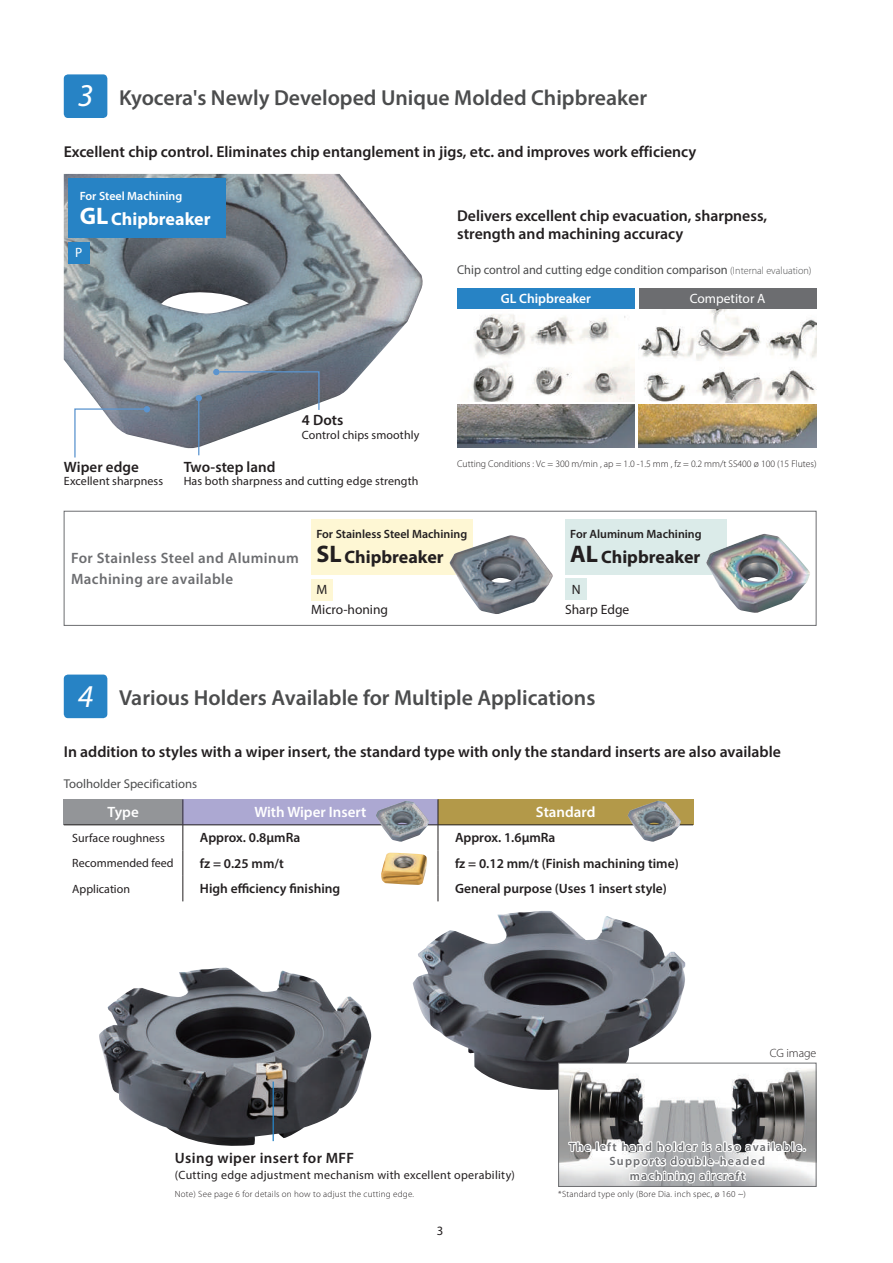
<style>
.page{position:relative;width:893px;height:1263px;background:#fff}
.page>*{position:absolute;margin:0;border:0;box-sizing:border-box;transform-origin:0 0}
.t1{font:600 21.75px "Myriad Pro";color:#4b4c4d}
.t2{font:700 18px "Myriad Pro";color:#231f20}
.t3{font:700 18px "Myriad Pro";color:#fff}
.t4{font:600 15.75px/18px "Myriad Pro";color:#231f20}
.t5{font:600 15px/21px "Myriad Pro";letter-spacing:.025em;color:#6c6d70}
.t6{font:600 15px "Myriad Pro";letter-spacing:.01em;color:#231f20}
.t7{font:600 15px "Myriad Pro";color:#fff}
.t8{font:600 13.5px "Myriad Pro";color:#231f20}
.t9{font:13.5px "Myriad Pro";color:#231f20}
.t10{font:600 13.5px "Myriad Pro";color:#fff}
.t11{font:13.5px "Myriad Pro";color:#fff}
.t12{font:12.75px "Myriad Pro";color:#4b4c4d}
.t13{font:12.75px "Myriad Pro";color:#231f20}
.t14{font:12px "Myriad Pro";letter-spacing:.01em;color:#231f20}
.t15{font:600 12px/14.5px "Myriad Pro";letter-spacing:.1em;color:#6c6d70;text-align:center}
.t16{font:600 12px "Myriad Pro";color:#231f20}
.t17{font:600 12px "Myriad Pro";color:#fff}
.t18{font:300 12px "Myriad Pro";letter-spacing:-.005em;color:#231f20}
.t19{font:300 9.75px "Myriad Pro";color:#231f20}
.t20{font:300 9px "Myriad Pro";letter-spacing:.025em;color:#231f20}
.s1{font-weight:400;font-style:italic;font-size:31.95px;color:#fff}
.s2{font-size:24px}
.s3{font-weight:300;font-size:10.5px}
</style>
<div class="page">
<div style="left:311px;top:519px;width:162px;height:55px;background:#fef7d4"></div>
<div style="left:565px;top:519px;width:162px;height:55px;background:#dbebe9"></div>
<div style="left:64px;top:511px;width:752px;height:115px;border:1px solid #6c6d70"></div>
<div style="left:64px;top:799px;width:119px;height:26px;background:#939598"></div>
<div style="left:183px;top:799px;width:255px;height:26px;background:#aca8d2"></div>
<div style="left:438px;top:799px;width:255px;height:26px;background:#b39949"></div>
<hr style="left:64px;top:824px;width:119px;height:1px;background:#231f20">
<hr style="left:183px;top:824px;width:255px;height:1px;background:#231f20">
<hr style="left:438px;top:824px;width:255px;height:1px;background:#231f20">
<svg style="left:183px;top:799px;width:1px;height:102px"></svg>
<svg style="left:438px;top:799px;width:1px;height:102px"></svg>
<img style="left:64px;top:174px;width:359px;height:276px">
<img style="left:375px;top:801px;width:54px;height:41px">
<img style="left:627px;top:801px;width:54px;height:41px">
<img style="left:706px;top:534px;width:104px;height:79px">
<img style="left:381px;top:853px;width:46px;height:32px">
<img style="left:99px;top:967px;width:273px;height:179px">
<img style="left:413px;top:911px;width:274px;height:179px">
<img style="left:560px;top:1065px;width:254px;height:120px">
<div style="left:558px;top:1063px;width:258px;height:124px;border:1px solid #6c6d70"></div>
<img style="left:450px;top:535px;width:103px;height:79px">
<div style="left:68px;top:178px;width:157px;height:60px;background:#2783c5"></div>
<svg style="left:196px;top:395px;width:6px;height:6px"></svg>
<div style="left:213px;top:369px;width:7px;height:6px;background:#5b94cf;border-radius:50%"></div>
<hr style="left:198px;top:398px;width:1px;height:57px;background:#5b94cf">
<svg style="left:218px;top:371px;width:102px;height:40px;background:#6c7380"></svg>
<div style="left:457px;top:288px;width:178px;height:21px;background:#2783c5"></div>
<div style="left:639px;top:288px;width:177px;height:21px;background:#6c6d70"></div>
<img style="left:467px;top:314px;width:168px;height:88px">
<img style="left:639px;top:309px;width:177px;height:93px">
<img style="left:639px;top:404px;width:177px;height:43px">
<img style="left:457px;top:404px;width:178px;height:43px">
<svg style="left:567px;top:1140px;width:25px;height:19px"></svg>
<div style="left:595px;top:1141px;width:4px;height:11px;border:2px solid #fff"></div>
<svg style="left:598px;top:1121px;width:208px;height:66px"></svg>
<div style="left:311px;top:579px;width:22px;height:21px;background:#fef7d4"></div>
<div style="left:68px;top:242px;width:21px;height:22px;background:#2783c5"></div>
<div style="left:566px;top:578px;width:21px;height:22px;background:#dbebe9"></div>
<hr style="left:273px;top:1081px;width:1px;height:60px;background:#2783c5">
<div style="left:64px;top:74px;width:43px;height:44px;background:#2783c5;border-radius:4px"></div>
<div style="left:64px;top:674px;width:43px;height:44px;background:#2783c5;border-radius:4px"></div>
<svg style="left:74px;top:406px;width:76px;height:52px"></svg>
<h1 class="t1" style="left:78px;top:84px;width:571px"><span class="s1">3</span> Kyocera's Newly Developed Unique Molded Chipbreaker</h1>
<p class="t4" style="left:64px;top:142px;width:634px">Excellent chip control. Eliminates chip entanglement in jigs, etc. and improves work efficiency</p>
<p class="t17" style="left:80px;top:188px;width:104px">For Steel Machining</p>
<p class="t3" style="left:80px;top:207px;width:132px"><span class="s2">GL</span> Chipbreaker</p>
<p class="t11" style="left:75px;top:245px;width:9px">P</p>
<p class="t4" style="left:457px;top:206px;width:311px">Delivers excellent chip evacuation, sharpness, strength and machining accuracy</p>
<p class="t12" style="left:457px;top:262px;width:356px">Chip control and cutting edge condition comparison <span class="s3">(Internal evaluation)</span></p>
<p class="t10" style="left:501px;top:290px;width:92px">GL Chipbreaker</p>
<p class="t11" style="left:690px;top:290px;width:77px">Competitor A</p>
<p class="t6" style="left:64px;top:457px;width:77px">Wiper edge</p>
<p class="t14" style="left:64px;top:474px;width:101px">Excellent sharpness</p>
<p class="t6" style="left:302px;top:411px;width:43px">4 Dots</p>
<p class="t14" style="left:302px;top:428px;width:119px">Control chips smoothly</p>
<p class="t6" style="left:184px;top:457px;width:93px">Two-step land</p>
<p class="t14" style="left:184px;top:474px;width:236px">Has both sharpness and cutting edge strength</p>
<p class="t19" style="left:457px;top:457px;width:361px">Cutting Conditions : Vc = 300 m/min , ap = 1.0 -1.5 mm , fz = 0.2 mm/t SS400 ø 100 (15 Flutes)</p>
<p class="t5" style="left:71px;top:547px;width:229px">For Stainless Steel and Aluminum<br>Machining are available</p>
<p class="t16" style="left:316px;top:526px;width:152px">For Stainless Steel Machining</p>
<p class="t2" style="left:316px;top:545px;width:129px"><span class="s2">SL</span> Chipbreaker</p>
<p class="t9" style="left:316px;top:581px;width:12px">M</p>
<p class="t16" style="left:570px;top:526px;width:133px">For Aluminum Machining</p>
<p class="t2" style="left:570px;top:545px;width:132px"><span class="s2">AL</span> Chipbreaker</p>
<p class="t9" style="left:572px;top:581px;width:10px">N</p>
<p class="t9" style="left:311px;top:601px;width:78px">Micro-honing</p>
<p class="t9" style="left:565px;top:601px;width:66px">Sharp Edge</p>
<h1 class="t1" style="left:78px;top:684px;width:519px"><span class="s1">4</span> Various Holders Available for Multiple Applications</h1>
<p class="t4" style="left:64px;top:742px;width:719px">In addition to styles with a wiper insert, the standard type with only the standard inserts are also available</p>
<p class="t12" style="left:64px;top:776px;width:135px">Toolholder Specifications</p>
<p class="t7" style="left:108px;top:802px;width:33px">Type</p>
<p class="t7" style="left:254px;top:802px;width:114px">With Wiper Insert</p>
<p class="t7" style="left:536px;top:802px;width:61px">Standard</p>
<p class="t14" style="left:72px;top:830px;width:94px">Surface roughness</p>
<p class="t8" style="left:200px;top:829px;width:102px">Approx. 0.8μmRa</p>
<p class="t8" style="left:455px;top:829px;width:102px">Approx. 1.6μmRa</p>
<p class="t14" style="left:72px;top:856px;width:103px">Recommended feed</p>
<p class="t8" style="left:200px;top:854px;width:85px">fz = 0.25 mm/t</p>
<p class="t8" style="left:455px;top:854px;width:225px">fz = 0.12 mm/t (Finish machining time)</p>
<p class="t14" style="left:72px;top:881px;width:59px">Application</p>
<p class="t8" style="left:200px;top:880px;width:142px">High efficiency finishing</p>
<p class="t8" style="left:455px;top:880px;width:213px">General purpose (Uses 1 insert style)</p>
<p class="t18" style="left:770px;top:1046px;width:48px">CG image</p>
<p class="t15" style="left:569px;top:1139px;width:238px">The left hand holder is also available.<br>Supports double-headed<br>machining aircraft</p>
<p class="t6" style="left:175px;top:1149px;width:181px">Using wiper insert for MFF</p>
<p class="t14" style="left:175px;top:1167px;width:342px">(Cutting edge adjustment mechanism with excellent operability)</p>
<p class="t20" style="left:175px;top:1189px;width:241px">Note) See page 6 for details on how to adjust the cutting edge.</p>
<p class="t20" style="left:558px;top:1189px;width:189px">*Standard type only (Bore Dia. inch spec, ø 160 ~)</p>
<p class="t13" style="left:437px;top:1223px;width:8px">3</p>
</div>
